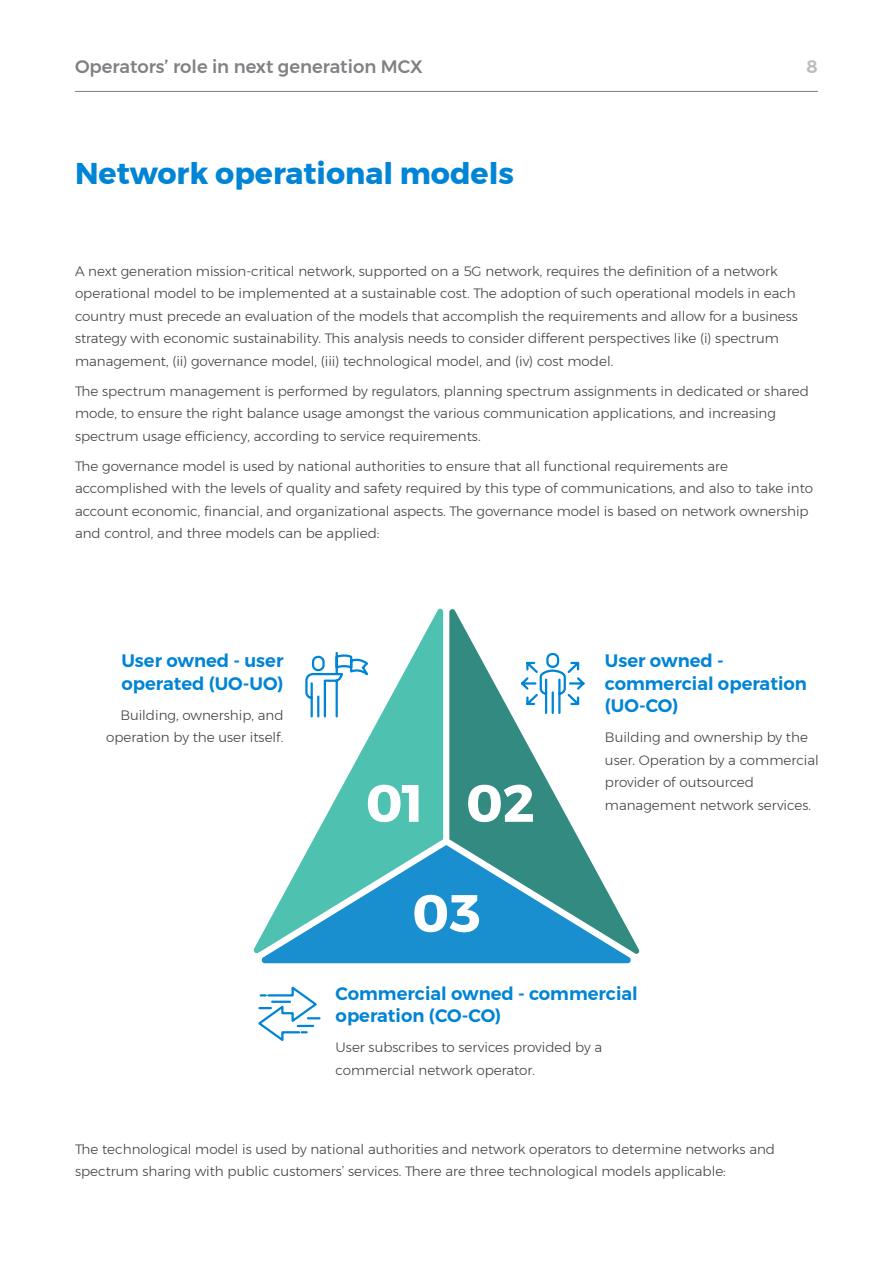
<style>
.page{position:relative;width:893px;height:1263px;background:#fff}
.page>*{position:absolute;margin:0;border:0;box-sizing:border-box;transform-origin:0 0}
.t1{font:700 52.5px/110.1px "Montserrat";color:#fff}
.t2{font:700 30px "Montserrat";color:#0084d6}
.t3{font:600 18px/22.5px "Montserrat";color:#0084d6}
.t4{font:500 18px "Montserrat";color:#808184}
.t5{font:600 18px "Montserrat";color:#bbbdbf}
.t6{font:300 13.5px/22.5px "Montserrat";color:#414142}
</style>
<div class="page">
<hr style="left:75px;top:91px;width:743px;height:1px;background:#808184">
<svg style="left:253px;top:608px;width:191px;height:346px"></svg>
<svg style="left:449px;top:609px;width:191px;height:345px"></svg>
<svg style="left:260px;top:844px;width:371px;height:120px"></svg>
<svg style="left:519px;top:652px;width:68px;height:63px"></svg>
<svg style="left:304px;top:651px;width:71px;height:68px"></svg>
<svg style="left:258px;top:986px;width:63px;height:55px"></svg>
<h3 class="t4" style="left:75px;top:52px;width:349px">Operators’ role in next generation MCX</h3>
<h3 class="t5" style="left:807px;top:52px;width:13px">8</h3>
<h2 class="t2" style="left:75px;top:149px;width:440px">Network operational models</h2>
<p class="t6" style="left:75px;top:259px;width:724px">A next generation mission-critical network, supported on a 5G network, requires the definition of a network operational model to be implemented at a sustainable cost. The adoption of such operational models in each country must precede an evaluation of the models that accomplish the requirements and allow for a business strategy with economic sustainability. This analysis needs to consider different perspectives like (i) spectrum management, (ii) governance model, (iii) technological model, and (iv) cost model.</p>
<p class="t6" style="left:75px;top:379px;width:735px">The spectrum management is performed by regulators, planning spectrum assignments in dedicated or shared mode, to ensure the right balance usage amongst the various communication applications, and increasing spectrum usage efficiency, according to service requirements.</p>
<p class="t6" style="left:75px;top:454px;width:739px">The governance model is used by national authorities to ensure that all functional requirements are accomplished with the levels of quality and safety required by this type of communications, and also to take into account economic, financial, and organizational aspects. The governance model is based on network ownership and control, and three models can be applied:</p>
<h3 class="t3" style="left:121px;top:650px;width:164px">User owned - user operated (UO-UO)</h3>
<p class="t6" style="left:106px;top:704px;width:179px;text-align:right">Building, ownership, and operation by the user itself.</p>
<h1 class="t1" style="left:466px;top:748px;width:70px">02</h1>
<h1 class="t1" style="left:412px;top:748px;width:70px;text-indent:-47px">01<br>03</h1>
<h3 class="t3" style="left:605px;top:650px;width:203px">User owned - commercial operation (UO-CO)</h3>
<p class="t6" style="left:605px;top:726px;width:215px">Building and ownership by the user. Operation by a commercial provider of outsourced management network services.</p>
<h3 class="t3" style="left:336px;top:982px;width:304px">Commercial owned - commercial operation (CO-CO)</h3>
<p class="t6" style="left:336px;top:1036px;width:268px">User subscribes to services provided by a commercial network operator.</p>
<p class="t6" style="left:75px;top:1137px;width:702px">The technological model is used by national authorities and network operators to determine networks and spectrum sharing with public customers’ services. There are three technological models applicable:</p>
</div>
